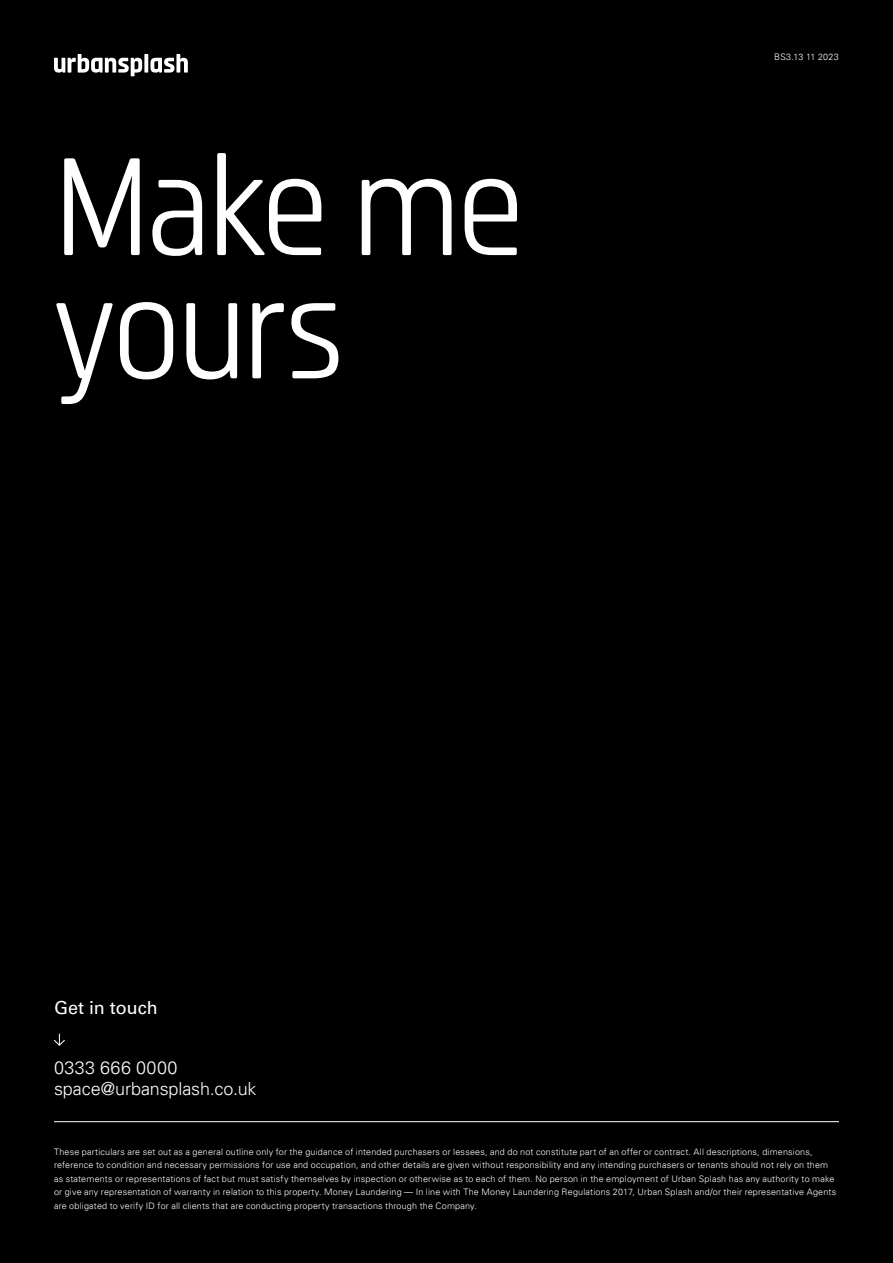
<style>
.page{position:relative;width:893px;height:1263px;background:#000}
.page>*{position:absolute;margin:0;border:0;box-sizing:border-box;transform-origin:0 0}
.t1{font:300 18px/21px "Univers LT";color:#fff}
.t2{font:18px "Univers LT Pro 55 Roman";color:#fff}
.t3{font:300 9px/13.5px "Univers LT";letter-spacing:.02em;color:#fff}
</style>
<div class="page">
<svg style="left:54px;top:54px;width:134px;height:22px"></svg>
<svg style="left:54px;top:1033px;width:11px;height:13px"></svg>
<hr style="left:54px;top:1121px;width:785px;height:1px;background:#fff">
<svg style="left:56px;top:302px;width:282px;height:102px"></svg>
<svg style="left:64px;top:153px;width:453px;height:103px"></svg>
<h1 class="t2" style="left:54px;top:995px;width:105px">Get in touch</h1>
<h1 class="t1" style="left:54px;top:1057px;width:204px">0333 666 0000 space@urbansplash.co.uk</h1>
<p class="t3" style="left:774px;top:51px;width:66px">BS3.13 11 2023</p>
<p class="t3" style="left:54px;top:1145px;width:784px">These particulars are set out as a general outline only for the guidance of intended purchasers or lessees, and do not constitute part of an offer or contract. All descriptions, dimensions, reference to condition and necessary permissions for use and occupation, and other details are given without responsibility and any intending purchasers or tenants should not rely on them as statements or representations of fact but must satisfy themselves by inspection or otherwise as to each of them. No person in the employment of Urban Splash has any authority to make or give any representation of warranty in relation to this property. Money Laundering — In line with The Money Laundering Regulations 2017, Urban Splash and/or their representative Agents are obligated to verify ID for all clients that are conducting property transactions through the Company.</p>
</div>
